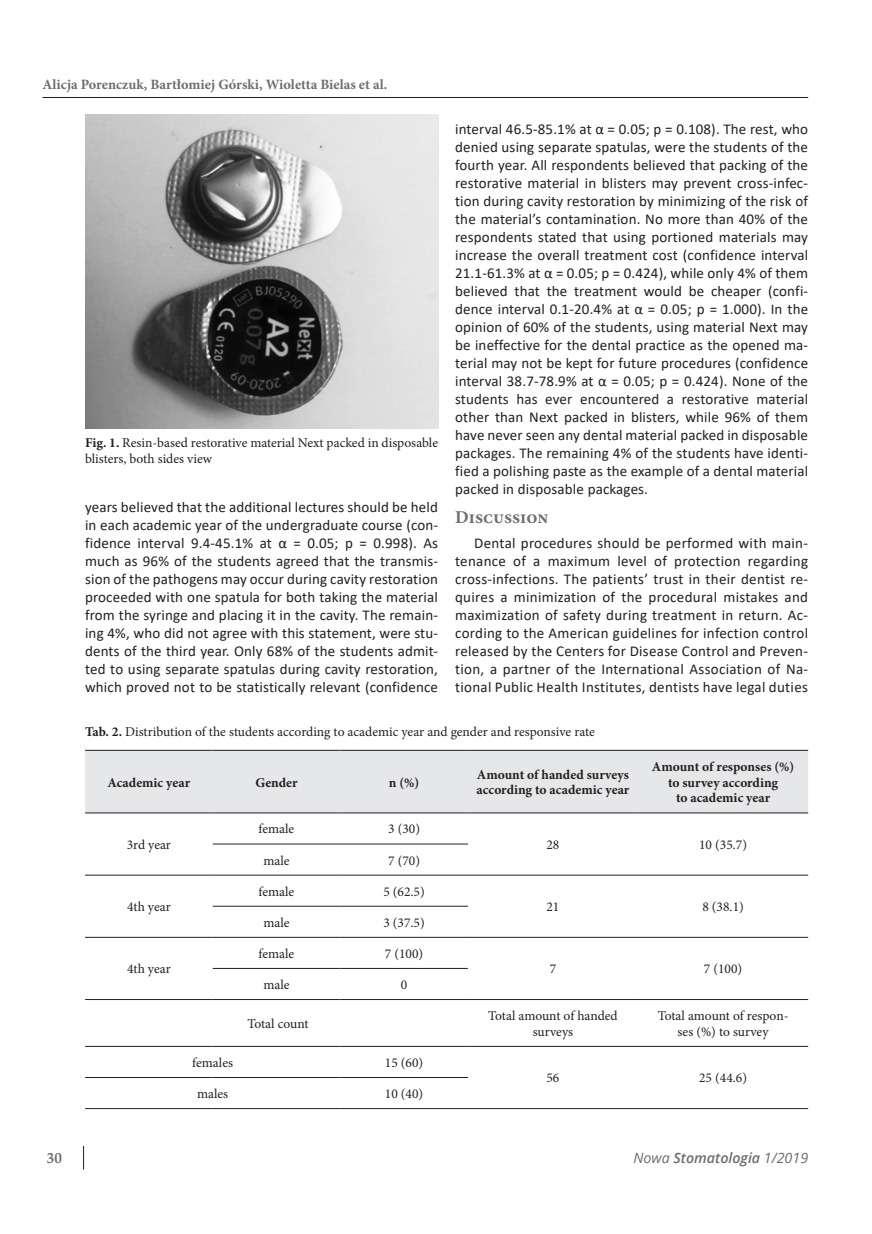
<style>
.page{position:relative;width:872px;height:1234px;background:#fff}
.page>*{position:absolute;margin:0;border:0;box-sizing:border-box;transform-origin:0 0}
.Podtytuł_1{font:700 18px "Minion Pro";color:#6c6d70}
.Prosty_tekst_ang1{font:15px/18px "Calibri";letter-spacing:.01em;color:#231f20;text-align:justify}
.t1{font:700 15px "Palatino Linotype";color:#6c6d70}
.t2{font:700 14.25px "Minion Pro";color:#6c6d70}
.t3{font:italic 600 14.25px "Open Sans";color:#6c6d70}
.Tabelka{font:13.5px/15.8px "Minion Pro";color:#231f20;text-align:center}
.Tabelka-2{font:700 13.5px/15.8px "Minion Pro";letter-spacing:-.005em;color:#231f20}
.Rycina_-_podpis{font:13.5px/16.5px "Minion Pro";color:#231f20}
.Tabela_-_tytul{font:13.5px "Minion Pro";letter-spacing:-.005em;color:#231f20}
.s1{font-weight:700}
.s2{font-weight:400}
</style>
<div class="page">
<hr style="left:43px;top:97px;width:765px;height:1px;background:#231f20">
<svg style="left:83px;top:1145px;width:1px;height:24px"></svg>
<img style="left:85px;top:115px;width:353px;height:313px">
<div style="left:85px;top:751px;width:723px;height:61px;background:#e6e7e9"></div>
<hr style="left:85px;top:750px;width:128px;height:1px;background:#231f20">
<hr style="left:213px;top:750px;width:127px;height:1px;background:#231f20">
<hr style="left:340px;top:750px;width:128px;height:1px;background:#231f20">
<hr style="left:468px;top:750px;width:170px;height:1px;background:#231f20">
<hr style="left:638px;top:750px;width:170px;height:1px;background:#231f20">
<hr style="left:85px;top:812px;width:128px;height:1px;background:#231f20">
<hr style="left:213px;top:812px;width:127px;height:1px;background:#231f20">
<hr style="left:340px;top:812px;width:128px;height:1px;background:#231f20">
<hr style="left:468px;top:812px;width:170px;height:1px;background:#231f20">
<hr style="left:638px;top:812px;width:170px;height:1px;background:#231f20">
<hr style="left:213px;top:843px;width:127px;height:1px;background:#231f20">
<hr style="left:340px;top:843px;width:128px;height:1px;background:#231f20">
<hr style="left:85px;top:874px;width:128px;height:1px;background:#231f20">
<hr style="left:213px;top:874px;width:127px;height:1px;background:#231f20">
<hr style="left:340px;top:874px;width:128px;height:1px;background:#231f20">
<hr style="left:468px;top:874px;width:170px;height:1px;background:#231f20">
<hr style="left:638px;top:874px;width:170px;height:1px;background:#231f20">
<hr style="left:213px;top:905px;width:127px;height:1px;background:#231f20">
<hr style="left:340px;top:905px;width:128px;height:1px;background:#231f20">
<hr style="left:85px;top:936px;width:128px;height:1px;background:#231f20">
<hr style="left:213px;top:936px;width:127px;height:1px;background:#231f20">
<hr style="left:340px;top:936px;width:128px;height:1px;background:#231f20">
<hr style="left:468px;top:936px;width:170px;height:1px;background:#231f20">
<hr style="left:638px;top:936px;width:170px;height:1px;background:#231f20">
<hr style="left:213px;top:967px;width:127px;height:1px;background:#231f20">
<hr style="left:340px;top:967px;width:128px;height:1px;background:#231f20">
<hr style="left:85px;top:999px;width:128px;height:1px;background:#231f20">
<hr style="left:213px;top:999px;width:127px;height:1px;background:#231f20">
<hr style="left:340px;top:999px;width:128px;height:1px;background:#231f20">
<hr style="left:468px;top:999px;width:170px;height:1px;background:#231f20">
<hr style="left:638px;top:999px;width:170px;height:1px;background:#231f20">
<hr style="left:85px;top:1045px;width:128px;height:1px;background:#231f20">
<hr style="left:213px;top:1045px;width:127px;height:1px;background:#231f20">
<hr style="left:340px;top:1045px;width:128px;height:1px;background:#231f20">
<hr style="left:468px;top:1045px;width:170px;height:1px;background:#231f20">
<hr style="left:638px;top:1045px;width:170px;height:1px;background:#231f20">
<hr style="left:468px;top:1108px;width:170px;height:1px;background:#231f20">
<hr style="left:638px;top:1108px;width:170px;height:1px;background:#231f20">
<hr style="left:85px;top:1076px;width:128px;height:1px;background:#231f20">
<hr style="left:213px;top:1076px;width:127px;height:1px;background:#231f20">
<hr style="left:340px;top:1076px;width:128px;height:1px;background:#231f20">
<hr style="left:85px;top:1108px;width:128px;height:1px;background:#231f20">
<hr style="left:213px;top:1108px;width:127px;height:1px;background:#231f20">
<hr style="left:340px;top:1108px;width:128px;height:1px;background:#231f20">
<p class="t2" style="left:43px;top:74px;width:346px">Alicja Porenczuk, Bartłomiej Górski, Wioletta Bielas et al.</p>
<p class="Prosty_tekst_ang1" style="left:455px;top:119px;width:354px">interval 46.5-85.1% at α = 0.05; p = 0.108). The rest, who denied using separate spatulas, were the students of the fourth year. All respondents believed that packing of the restorative material in blisters may prevent cross-infec&shy;tion during cavity restoration by minimizing of the risk of the material’s contamination. No more than 40% of the respondents stated that using portioned materials may increase the overall treatment cost (confidence interval 21.1-61.3% at α = 0.05; p = 0.424), while only 4% of them believed that the treatment would be cheaper (confi&shy;dence interval 0.1-20.4% at α = 0.05; p = 1.000). In the opinion of 60% of the students, using material Next may be ineffective for the dental practice as the opened ma&shy;terial may not be kept for future procedures (confidence interval 38.7-78.9% at α = 0.05; p = 0.424). None of the students has ever encountered a restorative material other than Next packed in blisters, while 96% of them have never seen any dental material packed in disposable packages. The remaining 4% of the students have identi&shy;fied a polishing paste as the example of a dental material packed in disposable packages.</p>
<p class="Podtytuł_1" style="left:455px;top:505px;width:95px">Discussion</p>
<p class="Prosty_tekst_ang1" style="left:455px;top:533px;width:354px;text-indent:19px">Dental procedures should be performed with main&shy;tenance of a maximum level of protection regarding cross-infections. The patients’ trust in their dentist re&shy;quires a minimization of the procedural mistakes and maximization of safety during treatment in return. Ac&shy;cording to the American guidelines for infection control released by the Centers for Disease Control and Preven&shy;tion, a partner of the International Association of Na&shy;tional Public Health Institutes, dentists have legal duties</p>
<p class="Rycina_-_podpis" style="left:85px;top:434px;width:354px"><span class="s1">Fig. 1.</span> Resin-based restorative material Next packed in disposable blisters, both sides view</p>
<p class="Prosty_tekst_ang1" style="left:85px;top:497px;width:354px">years believed that the additional lectures should be held in each academic year of the undergraduate course (con&shy;fidence interval 9.4-45.1% at α = 0.05; p = 0.998). As much as 96% of the students agreed that the transmis&shy;sion of the pathogens may occur during cavity restoration proceeded with one spatula for both taking the material from the syringe and placing it in the cavity. The remain&shy;ing 4%, who did not agree with this statement, were stu&shy;dents of the third year. Only 68% of the students admit&shy;ted to using separate spatulas during cavity restoration, which proved not to be statistically relevant (confidence</p>
<p class="Tabela_-_tytul" style="left:85px;top:722px;width:511px"><span class="s1">Tab. 2.</span> Distribution of the students according to academic year and gender and responsive rate</p>
<p class="Tabelka-2" style="left:108px;top:774px;width:84px">Academic year</p>
<p class="Tabelka-2" style="left:255px;top:774px;width:44px">Gender</p>
<p class="Tabelka-2" style="left:389px;top:774px;width:32px">n (%)</p>
<p class="Tabelka-2" style="left:476px;top:766px;width:154px">Amount of handed surveys according to academic year</p>
<p class="Tabelka-2" style="left:652px;top:758px;width:144px;text-align:center">Amount of responses (%) to survey according</p>
<p class="Tabelka-2" style="left:676px;top:789px;width:96px">to academic year</p>
<p class="Tabelka" style="left:258px;top:821px;width:37px">female</p>
<p class="Tabelka" style="left:388px;top:821px;width:33px">3 (30)</p>
<p class="Tabelka" style="left:127px;top:836px;width:46px">3rd year</p>
<p class="Tabelka" style="left:546px;top:836px;width:14px">28</p>
<p class="Tabelka" style="left:699px;top:836px;width:49px">10 (35.7)</p>
<p class="Tabelka" style="left:263px;top:852px;width:28px">male</p>
<p class="Tabelka" style="left:388px;top:852px;width:33px">7 (70)</p>
<p class="Tabelka" style="left:258px;top:883px;width:37px">female</p>
<p class="Tabelka" style="left:383px;top:883px;width:43px">5 (62.5)</p>
<p class="Tabelka" style="left:127px;top:898px;width:45px">4th year</p>
<p class="Tabelka" style="left:546px;top:898px;width:14px">21</p>
<p class="Tabelka" style="left:702px;top:898px;width:43px">8 (38.1)</p>
<p class="Tabelka" style="left:263px;top:914px;width:28px">male</p>
<p class="Tabelka" style="left:383px;top:914px;width:43px">3 (37.5)</p>
<p class="Tabelka" style="left:258px;top:945px;width:37px">female</p>
<p class="Tabelka" style="left:385px;top:945px;width:40px">7 (100)</p>
<p class="Tabelka" style="left:127px;top:960px;width:45px">4th year</p>
<p class="Tabelka" style="left:550px;top:960px;width:8px">7</p>
<p class="Tabelka" style="left:704px;top:960px;width:40px">7 (100)</p>
<p class="Tabelka" style="left:263px;top:976px;width:28px">male</p>
<p class="Tabelka" style="left:401px;top:976px;width:8px">0</p>
<p class="Tabelka" style="left:247px;top:1015px;width:63px">Total count</p>
<p class="Tabelka" style="left:488px;top:1007px;width:131px">Total amount of handed surveys</p>
<p class="Tabelka" style="left:657px;top:1007px;width:132px">Total amount of respon&shy;ses (%) to survey</p>
<p class="Tabelka" style="left:192px;top:1054px;width:42px">females</p>
<p class="Tabelka" style="left:385px;top:1054px;width:40px">15 (60)</p>
<p class="Tabelka" style="left:546px;top:1069px;width:14px">56</p>
<p class="Tabelka" style="left:699px;top:1069px;width:49px">25 (44.6)</p>
<p class="Tabelka" style="left:197px;top:1085px;width:33px">males</p>
<p class="Tabelka" style="left:385px;top:1085px;width:40px">10 (40)</p>
<p class="t1" style="left:47px;top:1146px;width:17px">30</p>
<p class="t3" style="left:633px;top:1147px;width:176px"><span class="s2">Nowa</span> Stomatologia <span class="s2">1/2019</span></p>
</div>
